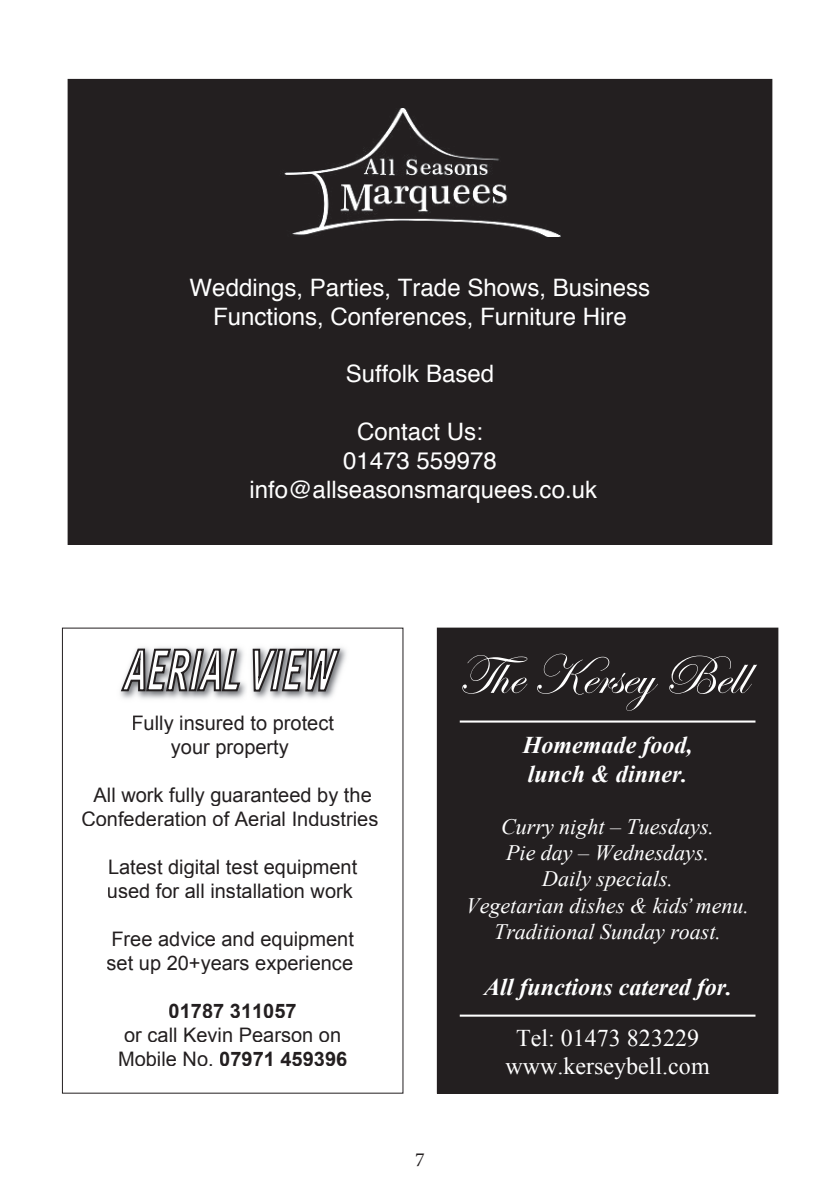
<style>
.page{position:relative;width:840px;height:1191px;background:#fff}
.page>*{position:absolute;margin:0;border:0;box-sizing:border-box;transform-origin:0 0}
.t1{font:56px "Edwardian Script ITC";color:#fff}
.t2{font:24px/28.8px "Helvetica";color:#fff;text-align:center}
.t3{font:italic 700 24px/28.8px "Times New Roman";color:#fff}
.t4{font:24px/28.8px "Times New Roman";color:#fff;text-align:center}
.t5{font:italic 22px/26.4px "Times New Roman";color:#fff;text-align:center}
.t6{font:20px/24px "Arial";color:#231f20;text-align:center}
.t7{font:700 20px "Arial";color:#231f20}
.t8{font:20px "Minion Pro";color:#231f20}
.s1{font-weight:700}
</style>
<div class="page">
<img style="left:241px;top:647px;width:105px;height:52px">
<svg style="left:120px;top:647px;width:121px;height:52px"></svg>
<svg style="left:251px;top:647px;width:90px;height:49px"></svg>
<div style="left:437px;top:628px;width:340px;height:465px;background:#231f20"></div>
<div style="left:436px;top:627px;width:342px;height:466px;border:1px solid #231f20"></div>
<hr style="left:459px;top:720px;width:296px;height:2px;background:#fff">
<hr style="left:459px;top:1014px;width:296px;height:2px;background:#fff">
<div style="left:68px;top:79px;width:703px;height:465px;background:#231f20"></div>
<img style="left:282px;top:108px;width:278px;height:128px">
<p class="t2" style="left:189px;top:272px;width:462px">Weddings, Parties, Trade Shows, Business<br>Functions, Conferences, Furniture Hire</p>
<p class="t2" style="left:345px;top:359px;width:150px">Suffolk Based</p>
<p class="t2" style="left:249px;top:416px;width:349px">Contact Us:<br>01473 559978 info@allseasonsmarquees.co.uk</p>
<p class="t6" style="left:131px;top:710px;width:204px">Fully insured to protect your property</p>
<p class="t6" style="left:81px;top:782px;width:298px">All work fully guaranteed by the<br>Confederation of Aerial Industries</p>
<p class="t6" style="left:107px;top:854px;width:252px;text-align:left">Latest digital test equipment used for all installation work</p>
<p class="t6" style="left:107px;top:926px;width:249px;text-align:left">Free advice and equipment set up 20+years experience</p>
<p class="t7" style="left:168px;top:997px;width:129px">01787 311057</p>
<p class="t6" style="left:118px;top:1022px;width:231px">or call Kevin Pearson on<br>Mobile No. <span class="s1">07971 459396</span></p>
<p class="t8" style="left:415px;top:1146px;width:11px">7</p>
<h1 class="t1" style="left:458px;top:645px;width:290px">The Kersey Bell</h1>
<p class="t3" style="left:522px;top:730px;width:171px">Homemade food, lunch &amp; dinner.</p>
<p class="t5" style="left:466px;top:812px;width:284px">Curry night – Tuesdays.<br>Pie day – Wednesdays.<br>Daily specials.<br>Vegetarian dishes &amp; kids’ menu.<br>Traditional Sunday roast.</p>
<p class="t3" style="left:483px;top:972px;width:250px">All functions catered for.</p>
<p class="t4" style="left:505px;top:1022px;width:205px">Tel: 01473 823229 www.kerseybell.com</p>
</div>
